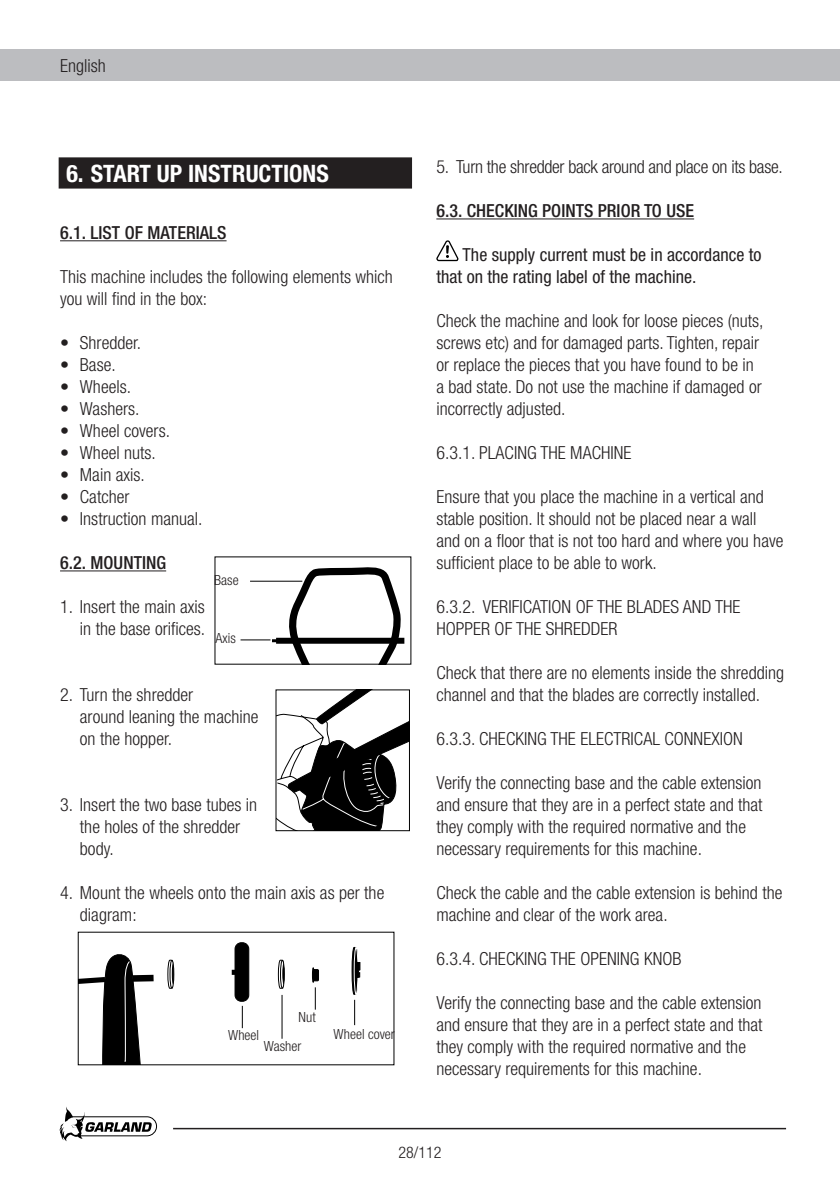
<style>
.page{position:relative;width:840px;height:1191px;background:#fff}
.page>*{position:absolute;margin:0;border:0;box-sizing:border-box;transform-origin:0 0}
.t1{font:700 condensed 24px "Helvetica Neue";color:#fff}
.t2{font:300 condensed 18px/22px "Helvetica Neue";color:#231f20}
.t3{font:condensed 18px/22px "Helvetica Neue";color:#231f20}
.t4{font:500 condensed 18px "Helvetica Neue";color:#231f20}
.t5{font:300 condensed 16px "Helvetica Neue";color:#231f20}
.t6{font:300 condensed 14px "Helvetica Neue";color:#231f20}
</style>
<div class="page">
<div style="left:0;top:50px;width:839px;height:31px;background:#bcbdc0"></div>
<svg style="left:59px;top:1107px;width:98px;height:34px"></svg>
<hr style="left:173px;top:1127px;width:612px;height:2px;background:#231f20">
<hr style="left:60px;top:240px;width:166px;height:1px;background:#231f20">
<hr style="left:60px;top:570px;width:106px;height:1px;background:#231f20">
<hr style="left:436px;top:218px;width:257px;height:1px;background:#231f20">
<svg style="left:436px;top:241px;width:23px;height:21px"></svg>
<div style="left:60px;top:158px;width:351px;height:30px;background:#231f20"></div>
<div style="left:59px;top:157px;width:353px;height:32px;border:2px solid #231f20"></div>
<svg style="left:278px;top:691px;width:129px;height:138px"></svg>
<div style="left:276px;top:689px;width:133px;height:142px;border:1px solid #000"></div>
<div style="left:133px;top:974px;width:20px;height:7px;background:#000"></div>
<svg style="left:80px;top:954px;width:61px;height:109px"></svg>
<svg style="left:167px;top:959px;width:8px;height:29px"></svg>
<div style="left:172px;top:963px;width:2px;height:21px;border:1px solid #000;border-radius:50%"></div>
<div style="left:170px;top:960px;width:4px;height:28px;border:1px solid #000;border-radius:50%"></div>
<svg style="left:278px;top:959px;width:7px;height:29px"></svg>
<div style="left:282px;top:963px;width:2px;height:21px;border:1px solid #000;border-radius:50%"></div>
<div style="left:280px;top:960px;width:4px;height:28px;border:1px solid #000;border-radius:50%"></div>
<div style="left:235px;top:942px;width:14px;height:59px;background:#000;border-radius:6px"></div>
<div style="left:234px;top:942px;width:15px;height:59px;border:1px solid #000;border-radius:6px"></div>
<div style="left:231px;top:969px;width:7px;height:6px;background:#000"></div>
<svg style="left:242px;top:1005px;width:1px;height:23px"></svg>
<hr style="left:281px;top:995px;width:1px;height:43px;background:#000">
<svg style="left:351px;top:946px;width:9px;height:79px"></svg>
<svg style="left:312px;top:967px;width:7px;height:42px"></svg>
<hr style="left:240px;top:639px;width:30px;height:1px;background:#000">
<svg style="left:272px;top:567px;width:133px;height:95px"></svg>
<hr style="left:250px;top:581px;width:52px;height:1px;background:#000">
<p class="t2" style="left:60px;top:55px;width:47px">English</p>
<h1 class="t1" style="left:66px;top:159px;width:264px">6. START UP INSTRUCTIONS</h1>
<p class="t4" style="left:60px;top:222px;width:168px">6.1. LIST OF MATERIALS</p>
<p class="t2" style="left:60px;top:265px;width:334px">This machine includes the following elements which you will find in the box:</p>
<p class="t2" style="left:60px;top:331px;width:83px">• Shredder.</p>
<p class="t2" style="left:60px;top:353px;width:57px">• Base.</p>
<p class="t2" style="left:60px;top:375px;width:73px">• Wheels.</p>
<p class="t2" style="left:60px;top:397px;width:81px">• Washers.</p>
<p class="t2" style="left:60px;top:419px;width:111px">• Wheel covers.</p>
<p class="t2" style="left:60px;top:441px;width:97px">• Wheel nuts.</p>
<p class="t2" style="left:60px;top:463px;width:86px">• Main axis.</p>
<p class="t2" style="left:60px;top:485px;width:71px">• Catcher</p>
<p class="t2" style="left:60px;top:507px;width:144px">• Instruction manual.</p>
<p class="t4" style="left:60px;top:552px;width:108px">6.2. MOUNTING</p>
<p class="t2" style="left:60px;top:595px;width:147px;text-align:right">1. Insert the main axis in the base orifices.</p>
<p class="t6" style="left:214px;top:572px;width:26px">Base</p>
<p class="t6" style="left:215px;top:630px;width:22px">Axis</p>
<p class="t2" style="left:80px;top:683px;width:180px;text-indent:-20px">2. Turn the shredder<br>around leaning the machine on the hopper.</p>
<p class="t2" style="left:80px;top:793px;width:179px;text-indent:-20px">3. Insert the two base tubes in the holes of the shredder body.</p>
<p class="t2" style="left:80px;top:881px;width:306px;text-indent:-20px">4. Mount the wheels onto the main axis as per the diagram:</p>
<p class="t6" style="left:298px;top:1008px;width:19px">Nut</p>
<p class="t6" style="left:228px;top:1026px;width:32px">Wheel</p>
<p class="t6" style="left:264px;top:1038px;width:39px">Washer</p>
<p class="t6" style="left:333px;top:1025px;width:63px">Wheel cover</p>
<p class="t2" style="left:436px;top:156px;width:348px">5. Turn the shredder back around and place on its base.</p>
<p class="t4" style="left:436px;top:200px;width:259px">6.3. CHECKING POINTS PRIOR TO USE</p>
<p class="t3" style="left:436px;top:244px;width:326px;text-indent:26px">The supply current must be in accordance to that on the rating label of the machine.</p>
<p class="t2" style="left:436px;top:310px;width:328px">Check the machine and look for loose pieces (nuts, screws etc) and for damaged parts. Tighten, repair or replace the pieces that you have found to be in a bad state. Do not use the machine if damaged or incorrectly adjusted.</p>
<p class="t2" style="left:436px;top:442px;width:197px">6.3.1. PLACING THE MACHINE</p>
<p class="t2" style="left:436px;top:486px;width:348px">Ensure that you place the machine in a vertical and stable position. It should not be placed near a wall and on a floor that is not too hard and where you have sufficient place to be able to work.</p>
<p class="t2" style="left:436px;top:595px;width:305px">6.3.2. VERIFICATION OF THE BLADES AND THE<br>HOPPER OF THE SHREDDER</p>
<p class="t2" style="left:436px;top:661px;width:349px">Check that there are no elements inside the shredding channel and that the blades are correctly installed.</p>
<p class="t2" style="left:436px;top:727px;width:308px">6.3.3. CHECKING THE ELECTRICAL CONNEXION</p>
<p class="t2" style="left:436px;top:771px;width:327px">Verify the connecting base and the cable extension and ensure that they are in a perfect state and that they comply with the required normative and the necessary requirements for this machine.</p>
<p class="t2" style="left:436px;top:881px;width:347px">Check the cable and the cable extension is behind the machine and clear of the work area.</p>
<p class="t2" style="left:436px;top:947px;width:246px">6.3.4. CHECKING THE OPENING KNOB</p>
<p class="t2" style="left:436px;top:991px;width:327px">Verify the connecting base and the cable extension and ensure that they are in a perfect state and that they comply with the required normative and the necessary requirements for this machine.</p>
<p class="t5" style="left:398px;top:1143px;width:45px">28/112</p>
</div>
